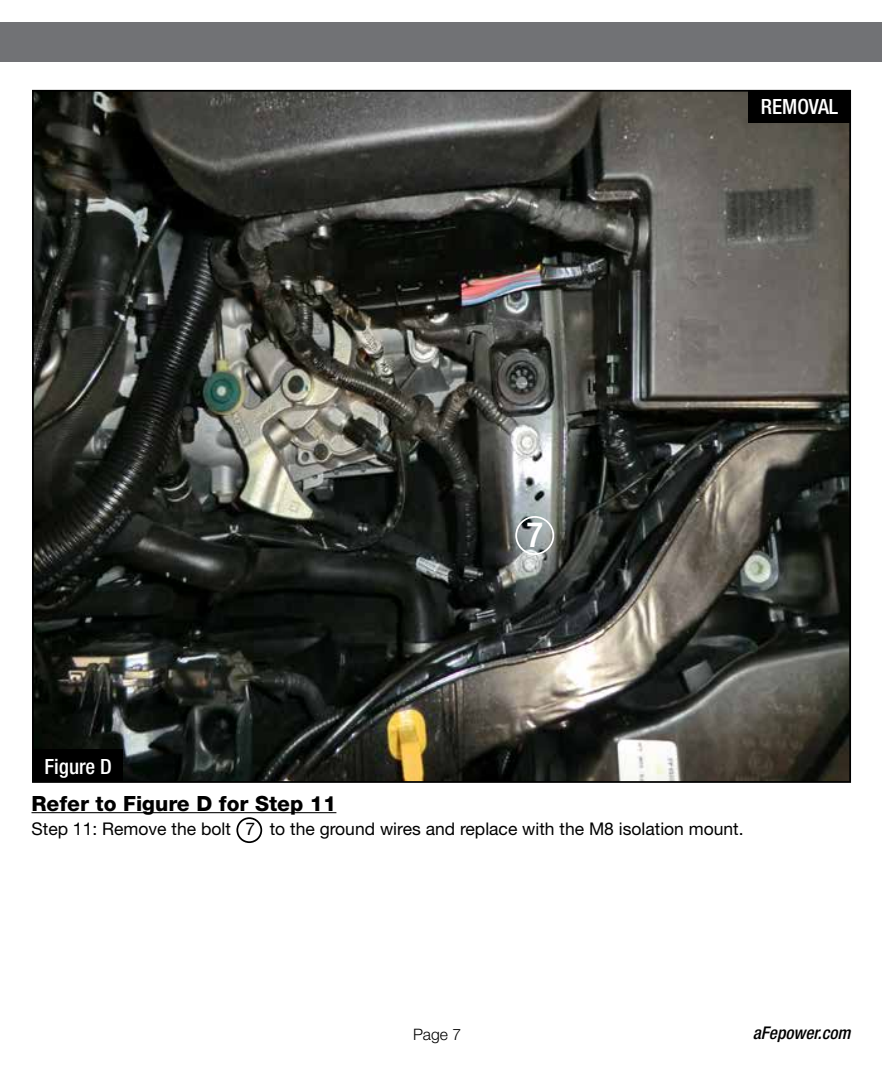
<style>
.page{position:relative;width:882px;height:1071px;background:#fff}
.page>*{position:absolute;margin:0;border:0;box-sizing:border-box;transform-origin:0 0}
.t1{font:500 condensed 35px "Helvetica Neue";color:#fff}
.t2{font:800 21px "Helvetica Neue";color:#000}
.t3{font:500 condensed 21px "Helvetica Neue";color:#fff}
.t4{font:17.5px "Helvetica Neue";color:#000}
.t5{font:italic 500 condensed 17.5px "Helvetica Neue";color:#000}
.t6{font:300 15.75px "Helvetica Neue";color:#000}
</style>
<div class="page">
<div style="left:0;top:23px;width:882px;height:39px;background:#717275"></div>
<hr style="left:32px;top:812px;width:304px;height:1px;background:#000">
<img style="left:35px;top:93px;width:813px;height:687px">
<div style="left:33px;top:749px;width:89px;height:33px;background:#000"></div>
<div style="left:748px;top:90px;width:103px;height:33px;background:#000"></div>
<div style="left:515px;top:516px;width:39px;height:39px;border:2px solid #fff;border-radius:50%"></div>
<div style="left:236px;top:817px;width:26px;height:26px;border:2px solid #000;border-radius:50%"></div>
<p class="t3" style="left:761px;top:95px;width:79px">REMOVAL</p>
<p class="t3" style="left:45px;top:754px;width:69px">Figure D</p>
<h1 class="t1" style="left:526px;top:514px;width:18px">7</h1>
<p class="t2" style="left:32px;top:791px;width:306px">Refer to Figure D for Step 11</p>
<p class="t4" style="left:32px;top:818px;width:714px">Step 11: Remove the bolt 7 to the ground wires and replace with the M8 isolation mount.</p>
<p class="t6" style="left:413px;top:1024px;width:50px">Page 7</p>
<p class="t5" style="left:753px;top:1023px;width:99px">aFepower.com</p>
</div>
